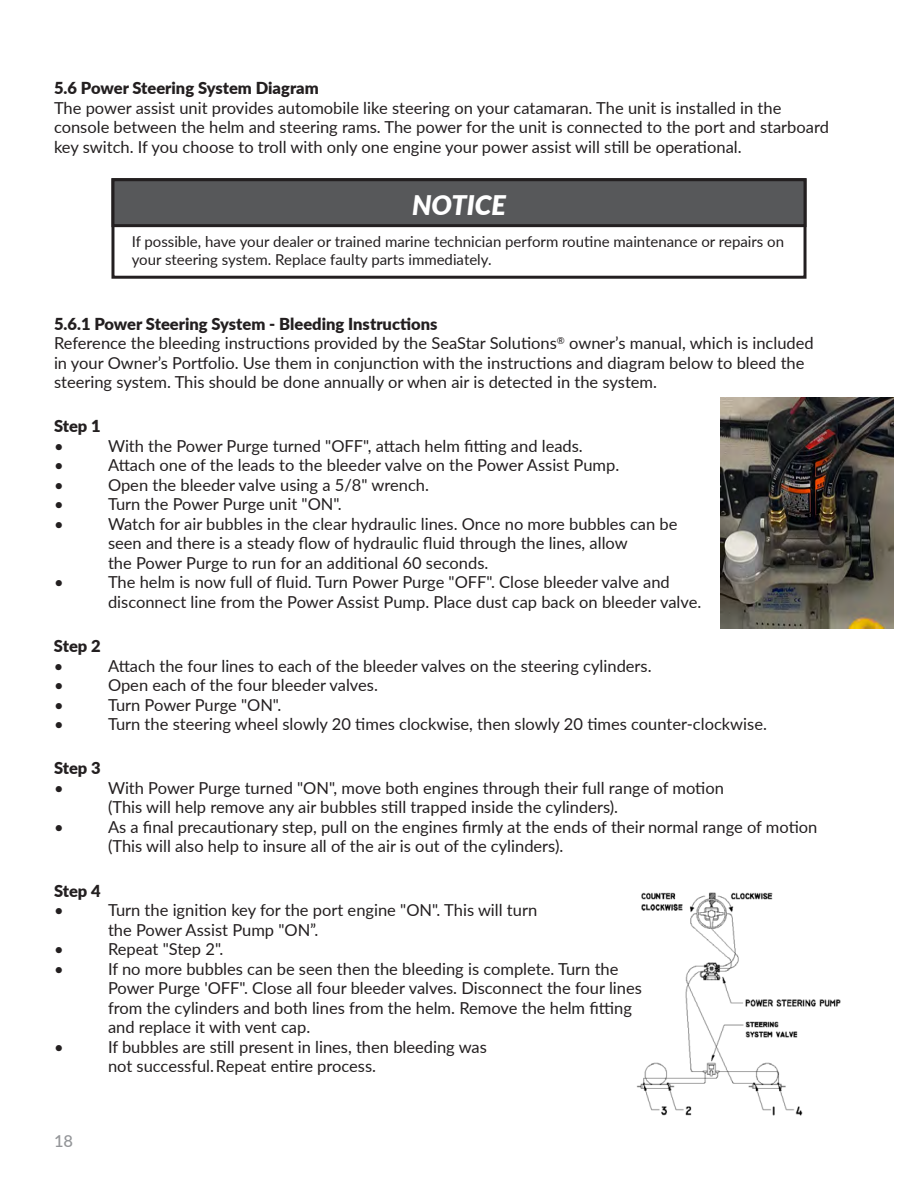
<style>
.page{position:relative;width:918px;height:1188px;background:#fff}
.page>*{position:absolute;margin:0;border:0;box-sizing:border-box;transform-origin:0 0}
.t1{font:italic 900 27px "Lato";color:#fff}
.t2{font:16.5px/19.5px "Lato";color:#231f20}
.t3{font:900 16.5px "Lato";letter-spacing:-.005em;color:#231f20}
.t4{font:500 16.5px "Lato";color:#939598}
.t5{font:15px/18px "Lato";color:#231f20}
.s1{font-weight:900}
</style>
<div class="page">
<svg style="left:636px;top:892px;width:205px;height:224px"></svg>
<svg style="left:111px;top:229px;width:696px;height:50px"></svg>
<svg style="left:111px;top:178px;width:696px;height:51px;background:#565759"></svg>
<img style="left:721px;top:398px;width:173px;height:230px">
<p class="t3" style="left:54px;top:76px;width:266px">5.6 Power Steering System Diagram</p>
<p class="t2" style="left:54px;top:97px;width:777px">The power assist unit provides automobile like steering on your catamaran. The unit is installed in the console between the helm and steering rams. The power for the unit is connected to the port and starboard key switch. If you choose to troll with only one engine your power assist will still be operational.</p>
<h1 class="t1" style="left:412px;top:185px;width:95px">NOTICE</h1>
<p class="t5" style="left:132px;top:232px;width:654px">If possible, have your dealer or trained marine technician perform routine maintenance or repairs on your steering system. Replace faulty parts immediately.</p>
<p class="t2" style="left:54px;top:313px;width:761px"><span class="s1">5.6.1 Power Steering System - Bleeding Instructions<br></span>Reference the bleeding instructions provided by the SeaStar Solutions<sup>®</sup> owner’s manual, which is included in your Owner’s Portfolio. Use them in conjunction with the instructions and diagram below to bleed the steering system. This should be done annually or when air is detected in the system.</p>
<p class="t3" style="left:54px;top:414px;width:48px">Step 1</p>
<p class="t2" style="left:54px;top:435px;width:11px">•</p>
<p class="t2" style="left:108px;top:435px;width:476px">With the Power Purge turned "OFF", attach helm fitting and leads.</p>
<p class="t2" style="left:54px;top:455px;width:11px">•</p>
<p class="t2" style="left:108px;top:455px;width:513px">Attach one of the leads to the bleeder valve on the Power Assist Pump.</p>
<p class="t2" style="left:54px;top:474px;width:11px">•</p>
<p class="t2" style="left:108px;top:474px;width:322px">Open the bleeder valve using a 5/8" wrench.</p>
<p class="t2" style="left:54px;top:494px;width:11px">•</p>
<p class="t2" style="left:108px;top:494px;width:235px">Turn the Power Purge unit "ON".</p>
<p class="t2" style="left:54px;top:513px;width:11px">•</p>
<p class="t2" style="left:108px;top:513px;width:571px">Watch for air bubbles in the clear hydraulic lines. Once no more bubbles can be seen and there is a steady flow of hydraulic fluid through the lines, allow<br>the Power Purge to run for an additional 60 seconds.</p>
<p class="t2" style="left:54px;top:572px;width:11px">•</p>
<p class="t2" style="left:108px;top:572px;width:595px">The helm is now full of fluid. Turn Power Purge "OFF". Close bleeder valve and disconnect line from the Power Assist Pump. Place dust cap back on bleeder valve.</p>
<p class="t3" style="left:54px;top:634px;width:48px">Step 2</p>
<p class="t2" style="left:54px;top:655px;width:11px">•</p>
<p class="t2" style="left:108px;top:655px;width:545px">Attach the four lines to each of the bleeder valves on the steering cylinders.</p>
<p class="t2" style="left:54px;top:675px;width:11px">•</p>
<p class="t2" style="left:108px;top:675px;width:271px">Open each of the four bleeder valves.</p>
<p class="t2" style="left:54px;top:694px;width:11px">•</p>
<p class="t2" style="left:108px;top:694px;width:175px">Turn Power Purge "ON".</p>
<p class="t2" style="left:54px;top:714px;width:11px">•</p>
<p class="t2" style="left:108px;top:714px;width:660px">Turn the steering wheel slowly 20 times clockwise, then slowly 20 times counter-clockwise.</p>
<p class="t3" style="left:54px;top:756px;width:48px">Step 3</p>
<p class="t2" style="left:54px;top:778px;width:11px">•</p>
<p class="t2" style="left:108px;top:778px;width:618px">With Power Purge turned "ON", move both engines through their full range of motion (This will help remove any air bubbles still trapped inside the cylinders).</p>
<p class="t2" style="left:54px;top:817px;width:11px">•</p>
<p class="t2" style="left:108px;top:817px;width:711px">As a final precautionary step, pull on the engines firmly at the ends of their normal range of motion (This will also help to insure all of the air is out of the cylinders).</p>
<p class="t3" style="left:54px;top:878px;width:48px">Step 4</p>
<p class="t2" style="left:54px;top:900px;width:11px">•</p>
<p class="t2" style="left:108px;top:900px;width:431px">Turn the ignition key for the port engine "ON". This will turn the Power Assist Pump "ON”.</p>
<p class="t2" style="left:54px;top:939px;width:11px">•</p>
<p class="t2" style="left:108px;top:939px;width:117px">Repeat "Step 2".</p>
<p class="t2" style="left:54px;top:958px;width:11px">•</p>
<p class="t2" style="left:108px;top:958px;width:535px">If no more bubbles can be seen then the bleeding is complete. Turn the Power Purge 'OFF". Close all four bleeder valves. Disconnect the four lines from the cylinders and both lines from the helm. Remove the helm fitting and replace it with vent cap.</p>
<p class="t2" style="left:54px;top:1036px;width:11px">•</p>
<p class="t2" style="left:108px;top:1036px;width:380px">If bubbles are still present in lines, then bleeding was not successful.Repeat entire process.</p>
<p class="t4" style="left:54px;top:1129px;width:21px">18</p>
</div>
